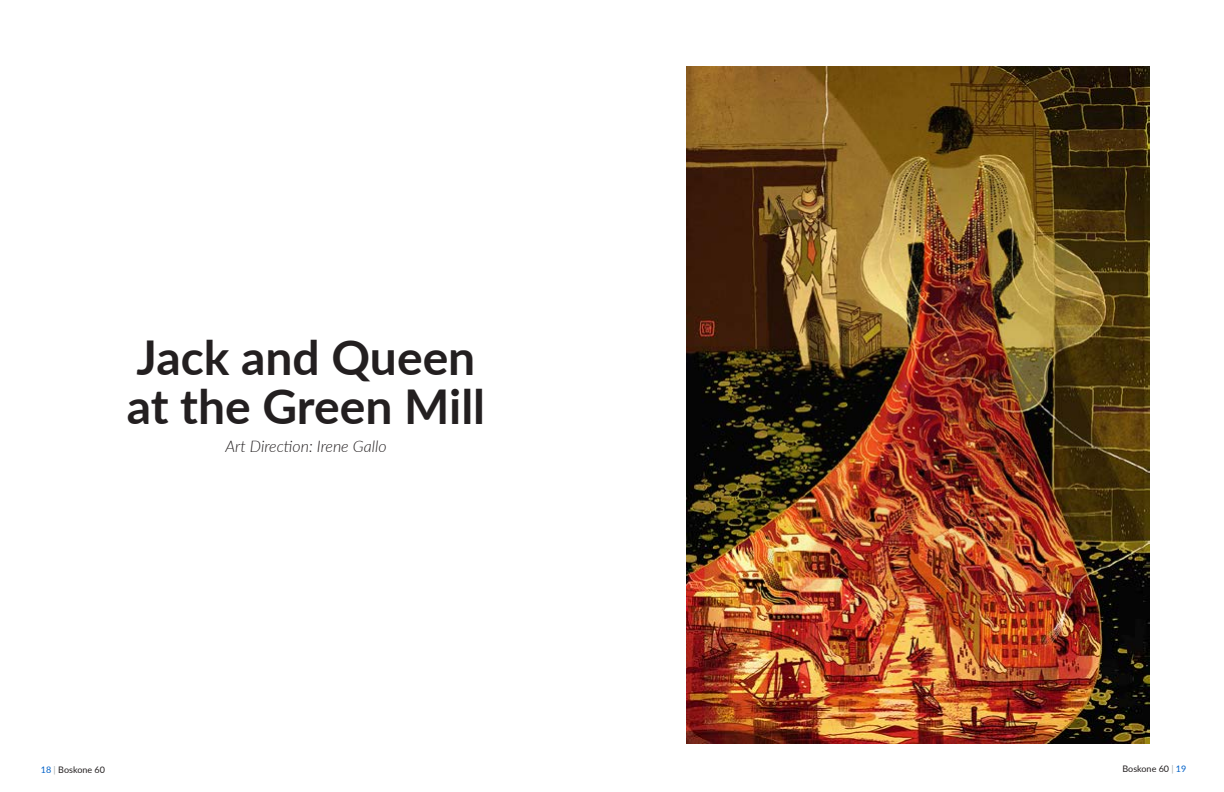
<style>
.page{position:relative;width:1224px;height:792px;background:#fff}
.page>*{position:absolute;margin:0;border:0;box-sizing:border-box;transform-origin:0 0}
.t1{font:700 48px/49px "Lato";color:#231f20}
.t2{font:italic 300 16px "Lato";color:#231f20}
.t3{font:9px "Lato";color:#231f20}
.s1{color:#0061c8}
.s2{color:#a4aaad}
</style>
<div class="page">
<img style="left:687px;top:67px;width:462px;height:676px">
<p class="t1" style="left:127px;top:331px;width:360px">Jack and Queen at the Green Mill</p>
<p class="t2" style="left:225px;top:435px;width:163px">Art Direction: Irene Gallo</p>
<p class="t3" style="left:41px;top:764px;width:66px"><span class="s1">18</span> <span class="s2">|</span> Boskone 60</p>
<p class="t3" style="left:1122px;top:762px;width:65px">Boskone 60 <span class="s2">|</span> <span class="s1">19</span></p>
</div>
